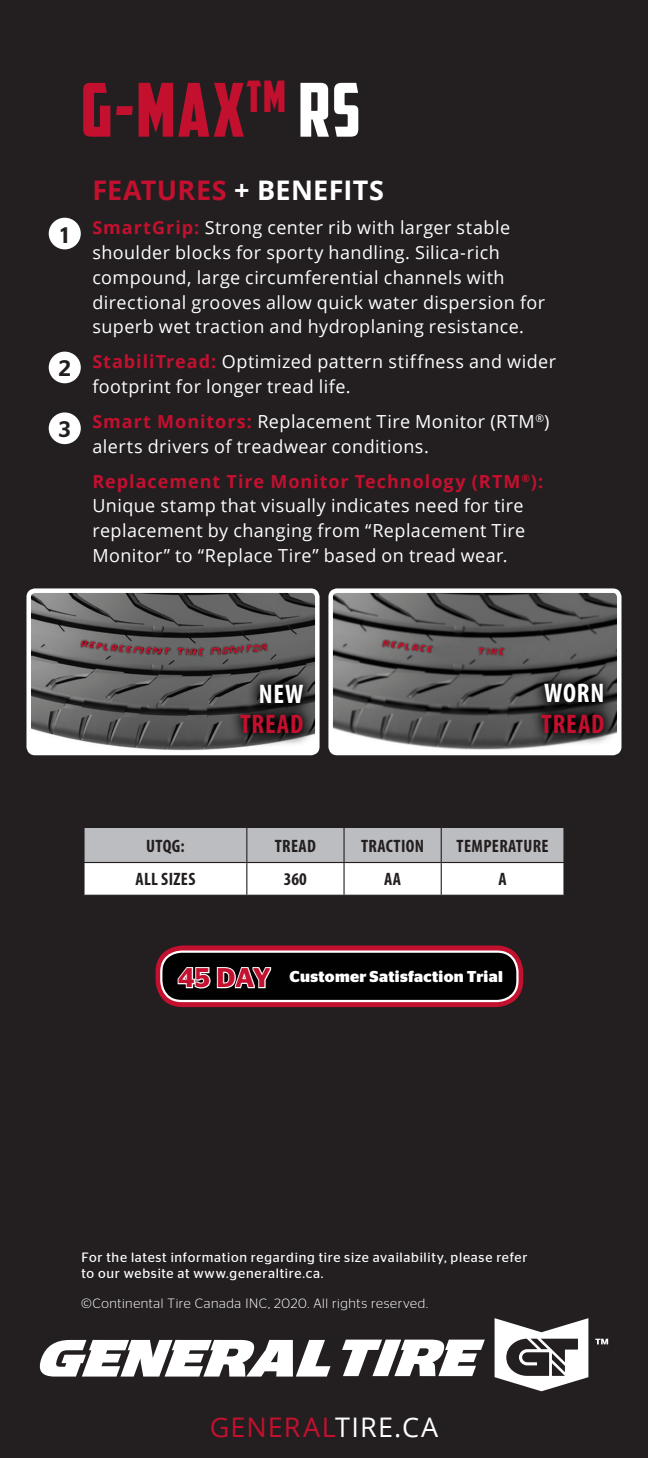
<style>
.page{position:relative;width:648px;height:1458px;background:#231f20}
.page>*{position:absolute;margin:0;border:0;box-sizing:border-box;transform-origin:0 0}
.t1{font:74.25px "American Captain";color:#c3102f}
.Table-text_6_5pt{font:700 27px "Open Sans";letter-spacing:.015em;color:#fff}
.t2{font:27px "Open Sans";letter-spacing:.045em;color:#c3102f}
.t3{font:700 condensed 27px "Myriad Pro";letter-spacing:.03em;color:#c3102f}
.t4{font:700 condensed 27px "Myriad Pro";letter-spacing:.03em;color:#fff}
.t5{font:600 27px "Stag Sans";color:#c3102f}
.t6{font:500 22.5px "Stag Sans";color:#231f20}
.Table-text_6_5pt-2{font:18px/24.8px "Open Sans";letter-spacing:.025em;color:#fff}
.t7{font:700 condensed 18px "Myriad Pro";letter-spacing:.02em;color:#231f20}
.t8{font:700 15.75px "Stag Sans";letter-spacing:.02em;color:#fff}
.t9{font:13.5px/16.2px "Stag Sans";letter-spacing:.055em;color:#fff}
.Table-text_6_5pt-3{font:300 13.5px "Stag Sans";letter-spacing:.045em;color:#fff}
.s1{color:#fff}
.s2{color:#c3102f}
.s3{font-weight:700;color:#c3102f}
</style>
<div class="page">
<svg style="left:39px;top:1340px;width:292px;height:37px"></svg>
<svg style="left:342px;top:1340px;width:143px;height:36px"></svg>
<svg style="left:495px;top:1318px;width:93px;height:73px"></svg>
<svg style="left:595px;top:1339px;width:13px;height:5px"></svg>
<img style="left:31px;top:593px;width:284px;height:157px">
<div style="left:26px;top:588px;width:294px;height:167px;border:4px solid #fff;border-radius:6px"></div>
<img style="left:333px;top:593px;width:284px;height:157px">
<div style="left:328px;top:588px;width:294px;height:167px;border:4px solid #fff;border-radius:6px"></div>
<svg style="left:228px;top:671px;width:88px;height:76px"></svg>
<svg style="left:529px;top:670px;width:88px;height:76px"></svg>
<div style="left:49px;top:218px;width:32px;height:31px;background:#fff;border-radius:50%"></div>
<svg style="left:85px;top:828px;width:478px;height:67px;background:#dadbdc"></svg>
<hr style="left:246px;top:828px;width:1px;height:34px;background:#231f20">
<hr style="left:343px;top:828px;width:2px;height:34px;background:#231f20">
<hr style="left:441px;top:828px;width:1px;height:34px;background:#231f20">
<hr style="left:83px;top:862px;width:164px;height:1px;background:#231f20">
<hr style="left:247px;top:862px;width:97px;height:1px;background:#231f20">
<hr style="left:246px;top:863px;width:1px;height:32px;background:#231f20">
<hr style="left:344px;top:862px;width:97px;height:1px;background:#231f20">
<hr style="left:343px;top:863px;width:2px;height:32px;background:#231f20">
<hr style="left:441px;top:862px;width:124px;height:1px;background:#231f20">
<hr style="left:441px;top:863px;width:1px;height:32px;background:#231f20">
<svg style="left:156px;top:946px;width:367px;height:61px;background:#c7213e"></svg>
<div style="left:161px;top:952px;width:356px;height:49px;background:#010101;border-radius:20px"></div>
<svg style="left:177px;top:967px;width:95px;height:22px"></svg>
<div style="left:160px;top:951px;width:359px;height:51px;border:2px solid #fff;border-radius:20px"></div>
<div style="left:49px;top:352px;width:32px;height:31px;background:#fff;border-radius:50%"></div>
<div style="left:49px;top:412px;width:32px;height:32px;background:#fff;border-radius:50%"></div>
<p class="t1" style="left:81px;top:65px;width:281px">G-MAX<sup>TM</sup> <span class="s1">RS</span></p>
<p class="t6" style="left:60px;top:222px;width:10px">1</p>
<p class="t6" style="left:59px;top:356px;width:14px">2</p>
<p class="t6" style="left:59px;top:416px;width:13px">3</p>
<p class="Table-text_6_5pt" style="left:92px;top:171px;width:293px"><span class="s2">FEATURES</span> + BENEFITS</p>
<p class="Table-text_6_5pt-2" style="left:92px;top:215px;width:454px"><span class="s3">SmartGrip:</span> Strong center rib with larger stable shoulder blocks for sporty handling. Silica-rich compound, large circumferential channels with directional grooves allow quick water dispersion for superb wet traction and hydroplaning resistance.</p>
<p class="Table-text_6_5pt-2" style="left:92px;top:349px;width:465px"><span class="s3">StabiliTread:</span> Optimized pattern stiffness and wider footprint for longer tread life.</p>
<p class="Table-text_6_5pt-2" style="left:92px;top:409px;width:459px"><span class="s3">Smart Monitors:</span> Replacement Tire Monitor (RTM<sup>®</sup>) alerts drivers of treadwear conditions.</p>
<p class="Table-text_6_5pt-2" style="left:92px;top:468px;width:452px"><span class="s3">Replacement Tire Monitor Technology (RTM</span><sup>®</sup><span class="s3">):<br></span>Unique stamp that visually indicates need for tire replacement by changing from “Replacement Tire Monitor” to “Replace Tire” based on tread wear.</p>
<p class="t4" style="left:259px;top:677px;width:46px">NEW</p>
<p class="t3" style="left:240px;top:707px;width:65px">TREAD</p>
<p class="t4" style="left:544px;top:676px;width:62px">WORN</p>
<p class="t3" style="left:541px;top:707px;width:65px">TREAD</p>
<p class="t7" style="left:146px;top:834px;width:40px">UTQG:</p>
<p class="t7" style="left:275px;top:834px;width:43px">TREAD</p>
<p class="t7" style="left:361px;top:834px;width:65px">TRACTION</p>
<p class="t7" style="left:457px;top:834px;width:93px">TEMPERATURE</p>
<p class="t7" style="left:135px;top:868px;width:62px">ALL SIZES</p>
<p class="t7" style="left:284px;top:868px;width:25px">360</p>
<p class="t7" style="left:384px;top:868px;width:18px">AA</p>
<p class="t7" style="left:499px;top:868px;width:10px">A</p>
<p class="t5" style="left:178px;top:962px;width:94px">45 DAY</p>
<p class="t8" style="left:290px;top:967px;width:215px">Customer Satisfaction Trial</p>
<p class="t9" style="left:81px;top:1249px;width:448px">For the latest information regarding tire size availability, please refer to our website at www.generaltire.ca.</p>
<p class="Table-text_6_5pt-3" style="left:81px;top:1295px;width:349px">©Continental Tire Canada INC, 2020. All rights reserved.</p>
<p class="t2" style="left:210px;top:1409px;width:230px">GENERAL<span class="s1">TIRE.CA</span></p>
</div>
